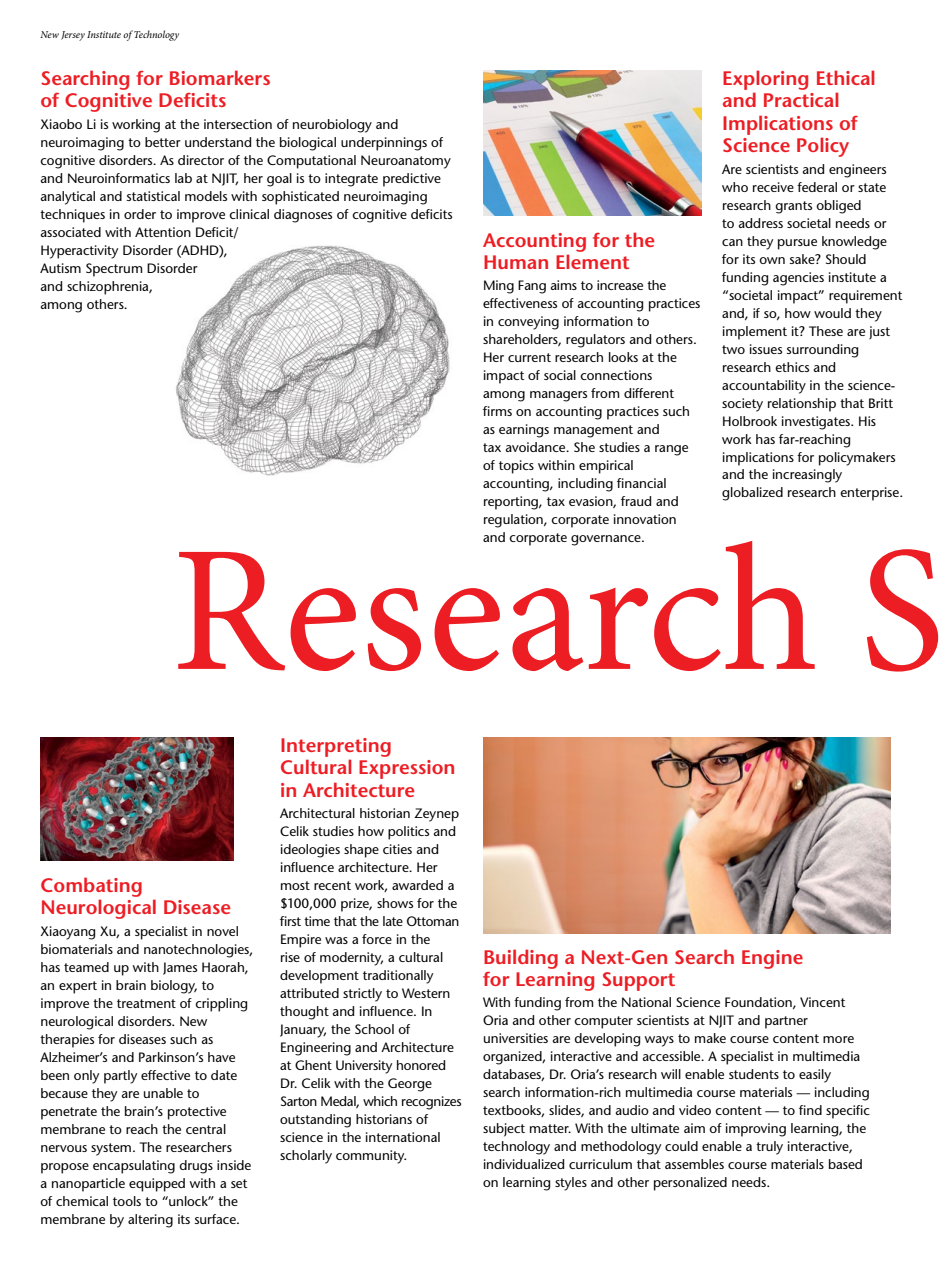
<style>
.page{position:relative;width:945px;height:1269px;background:#fff}
.page>*{position:absolute;margin:0;border:0;box-sizing:border-box;transform-origin:0 0}
.t1{font:180px "Minion Pro";color:#ed1d24}
.t2{font:600 19.5px/22.5px "Stone Sans Std";color:#ed1d24}
.t3{font:500 13.5px/18px "Stone Sans Std";color:#000}
.t4{font:italic 10.5px "Minion Pro";letter-spacing:-.01em;color:#000}
</style>
<div class="page">
<img style="left:483px;top:71px;width:218px;height:145px">
<img style="left:483px;top:737px;width:407px;height:196px">
<img style="left:40px;top:737px;width:194px;height:124px">
<img style="left:176px;top:245px;width:274px;height:231px">
<p class="t4" style="left:41px;top:28px;width:140px">New Jersey Institute of Technology</p>
<h2 class="t2" style="left:40px;top:67px;width:232px">Searching for Biomarkers of Cognitive Deficits</h2>
<p class="t3" style="left:40px;top:115px;width:414px">Xiaobo Li is working at the intersection of neurobiology and neuroimaging to better understand the biological underpinnings of cognitive disorders. As director of the Computational Neuroanatomy and Neuroinformatics lab at NJIT, her goal is to integrate predictive analytical and statistical models with sophisticated neuroimaging techniques in order to improve clinical diagnoses of cognitive deficits associated with Attention Deficit/<br>Hyperactivity Disorder (ADHD),<br>Autism Spectrum Disorder<br>and schizophrenia,<br>among others.</p>
<h2 class="t2" style="left:722px;top:67px;width:155px">Exploring Ethical and Practical<br>Implications of<br>Science Policy</h2>
<p class="t3" style="left:722px;top:160px;width:183px">Are scientists and engineers who receive federal or state research grants obliged<br>to address societal needs or can they pursue knowledge for its own sake? Should funding agencies institute a “societal impact” requirement and, if so, how would they implement it? These are just two issues surrounding research ethics and accountability in the science&shy;society relationship that Britt<br>Holbrook investigates. His work has far-reaching implications for policymakers and the increasingly globalized research enterprise.</p>
<h2 class="t2" style="left:483px;top:229px;width:174px">Accounting for the<br>Human Element</h2>
<p class="t3" style="left:483px;top:277px;width:219px">Ming Fang aims to increase the effectiveness of accounting practices in conveying information to shareholders, regulators and others.<br>Her current research looks at the impact of social connections<br>among managers from different firms on accounting practices such as earnings management and<br>tax avoidance. She studies a range of topics within empirical accounting, including financial reporting, tax evasion, fraud and regulation, corporate innovation and corporate governance.</p>
<h1 class="t1" style="left:172px;top:491px;width:775px">Research S</h1>
<h2 class="t2" style="left:40px;top:874px;width:192px">Combating<br>Neurological Disease</h2>
<p class="t3" style="left:40px;top:922px;width:214px">Xiaoyang Xu, a specialist in novel biomaterials and nanotechnologies, has teamed up with James Haorah, an expert in brain biology, to improve the treatment of crippling neurological disorders. New therapies for diseases such as<br>Alzheimer’s and Parkinson’s have been only partly effective to date because they are unable to penetrate the brain’s protective membrane to reach the central nervous system. The researchers propose encapsulating drugs inside a nanoparticle equipped with a set of chemical tools to “unlock” the membrane by altering its surface.</p>
<h2 class="t2" style="left:280px;top:734px;width:177px">Interpreting<br>Cultural Expression in Architecture</h2>
<p class="t3" style="left:280px;top:804px;width:183px">Architectural historian Zeynep<br>Celik studies how politics and ideologies shape cities and influence architecture. Her most recent work, awarded a $100,000 prize, shows for the first time that the late Ottoman<br>Empire was a force in the<br>rise of modernity, a cultural development traditionally attributed strictly to Western thought and influence. In<br>January, the School of<br>Engineering and Architecture at Ghent University honored<br>Dr. Celik with the George<br>Sarton Medal, which recognizes outstanding historians of science in the international scholarly community.</p>
<h2 class="t2" style="left:483px;top:946px;width:322px">Building a Next-Gen Search Engine for Learning Support</h2>
<p class="t3" style="left:483px;top:994px;width:388px">With funding from the National Science Foundation, Vincent Oria and other computer scientists at NJIT and partner universities are developing ways to make course content more organized, interactive and accessible. A specialist in multimedia databases, Dr. Oria’s research will enable students to easily search information-rich multimedia course materials — including textbooks, slides, and audio and video content — to find specific subject matter. With the ultimate aim of improving learning, the technology and methodology could enable a truly interactive, individualized curriculum that assembles course materials based on learning styles and other personalized needs.</p>
</div>
